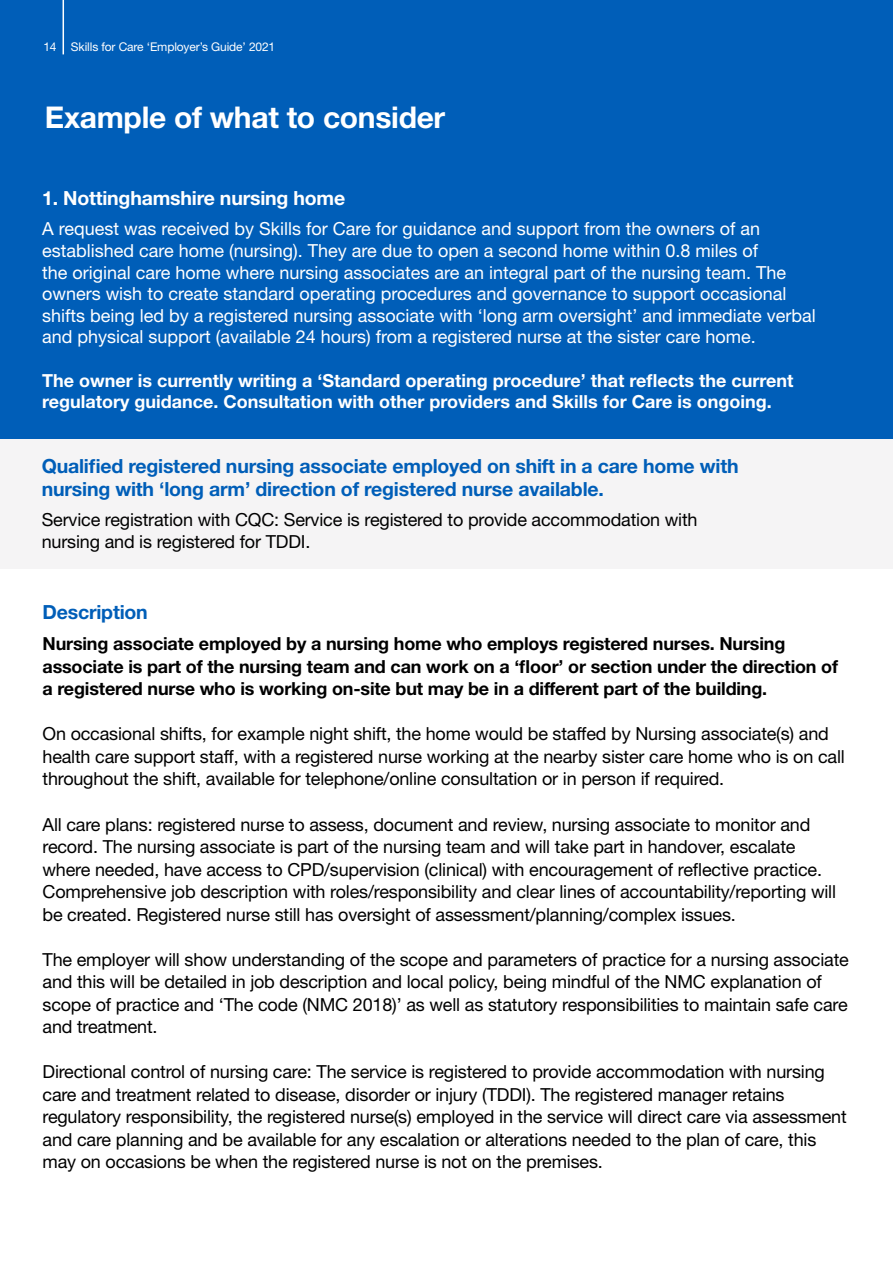
<style>
.page{position:relative;width:893px;height:1263px;background:#fff}
.page>*{position:absolute;margin:0;border:0;box-sizing:border-box;transform-origin:0 0}
.t1{font:700 30px "Helvetica Neue LT Std";letter-spacing:-.01em;color:#fff}
.t2{font:700 19.5px/23.4px "Helvetica Neue LT Std";letter-spacing:-.01em;color:#005eb8}
.t3{font:700 19.5px "Helvetica Neue LT Std";letter-spacing:-.01em;color:#fff}
.t4{font:18px/22.5px "Helvetica Neue LT Std";letter-spacing:-.01em;color:#000}
.t5{font:18px/21.6px "Helvetica Neue LT Std";color:#fff}
.t6{font:700 18px/22.5px "Helvetica Neue LT Std";letter-spacing:-.01em;color:#000}
.t7{font:700 18px/21.6px "Helvetica Neue LT Std";color:#fff}
.t8{font:12px "Helvetica Neue LT Std";letter-spacing:-.01em;color:#fff}
</style>
<div class="page">
<div style="left:0;top:0;width:893px;height:439px;background:#005eb8"></div>
<div style="left:0;top:439px;width:893px;height:130px;background:#f5f4f5"></div>
<hr style="left:63px;top:0;width:1px;height:54px;background:#fff">
<p class="t8" style="left:43px;top:40px;width:233px">14 Skills for Care ‘Employer’s Guide’ 2021</p>
<h1 class="t1" style="left:45px;top:98px;width:402px">Example of what to consider</h1>
<p class="t3" style="left:42px;top:186px;width:305px">1. Nottinghamshire nursing home</p>
<p class="t5" style="left:42px;top:218px;width:775px">A request was received by Skills for Care for guidance and support from the owners of an established care home (nursing). They are due to open a second home within 0.8 miles of<br>the original care home where nursing associates are an integral part of the nursing team. The owners wish to create standard operating procedures and governance to support occasional shifts being led by a registered nursing associate with ‘long arm oversight’ and immediate verbal and physical support (available 24 hours) from a registered nurse at the sister care home.</p>
<p class="t7" style="left:42px;top:369px;width:753px">The owner is currently writing a ‘Standard operating procedure’ that reflects the current regulatory guidance. Consultation with other providers and Skills for Care is ongoing.</p>
<p class="t2" style="left:42px;top:454px;width:698px">Qualified registered nursing associate employed on shift in a care home with nursing with ‘long arm’ direction of registered nurse available.</p>
<p class="t4" style="left:42px;top:509px;width:657px;line-height:21.6px">Service registration with CQC: Service is registered to provide accommodation with nursing and is registered for TDDI.</p>
<p class="t2" style="left:43px;top:600px;width:107px">Description</p>
<p class="t6" style="left:43px;top:632px;width:797px">Nursing associate employed by a nursing home who employs registered nurses. Nursing associate is part of the nursing team and can work on a ‘floor’ or section under the direction of a registered nurse who is working on-site but may be in a different part of the building.</p>
<p class="t4" style="left:43px;top:723px;width:804px">On occasional shifts, for example night shift, the home would be staffed by Nursing associate(s) and health care support staff, with a registered nurse working at the nearby sister care home who is on call throughout the shift, available for telephone/online consultation or in person if required.</p>
<p class="t4" style="left:43px;top:813px;width:795px">All care plans: registered nurse to assess, document and review, nursing associate to monitor and record. The nursing associate is part of the nursing team and will take part in handover, escalate where needed, have access to CPD/supervision (clinical) with encouragement of reflective practice.<br>Comprehensive job description with roles/responsibility and clear lines of accountability/reporting will be created. Registered nurse still has oversight of assessment/planning/complex issues.</p>
<p class="t4" style="left:43px;top:948px;width:808px">The employer will show understanding of the scope and parameters of practice for a nursing associate and this will be detailed in job description and local policy, being mindful of the NMC explanation of scope of practice and ‘The code (NMC 2018)’ as well as statutory responsibilities to maintain safe care and treatment.</p>
<p class="t4" style="left:43px;top:1060px;width:806px">Directional control of nursing care: The service is registered to provide accommodation with nursing care and treatment related to disease, disorder or injury (TDDI). The registered manager retains regulatory responsibility, the registered nurse(s) employed in the service will direct care via assessment and care planning and be available for any escalation or alterations needed to the plan of care, this may on occasions be when the registered nurse is not on the premises.</p>
</div>
